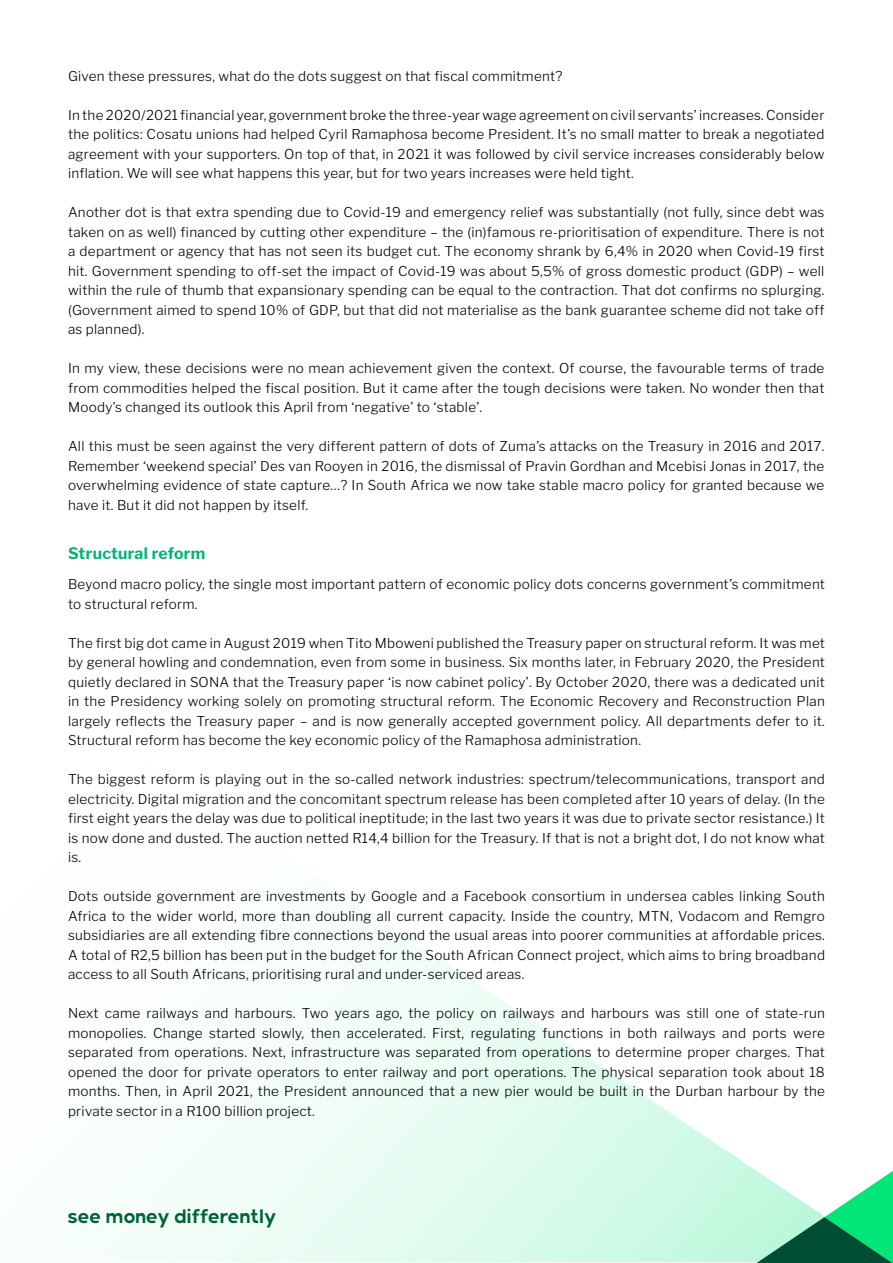
<style>
.page{position:relative;width:893px;height:1263px;background:#fff}
.page>*{position:absolute;margin:0;border:0;box-sizing:border-box;transform-origin:0 0}
.t1{font:700 19.5px "Nedbank Sans";color:#006237}
.t2{font:700 15.75px "Libre Franklin";letter-spacing:.02em;color:#00b374}
.t3{font:300 13.5px/19.5px "Libre Franklin";letter-spacing:.02em;color:#000;text-align:justify}
</style>
<div class="page">
<svg style="left:92px;top:928px;width:664px;height:334px"></svg>
<svg style="left:756px;top:1171px;width:137px;height:92px"></svg>
<p class="t3" style="left:68px;top:65px;width:496px">Given these pressures, what do the dots suggest on that fiscal commitment?</p>
<p class="t3" style="left:68px;top:104px;width:758px">In the 2020/2021 financial year, government broke the three-year wage agreement on civil servants’ increases. Consider the politics: Cosatu unions had helped Cyril Ramaphosa become President. It’s no small matter to break a negotiated agreement with your supporters. On top of that, in 2021 it was followed by civil service increases considerably below inflation. We will see what happens this year, but for two years increases were held tight.</p>
<p class="t3" style="left:68px;top:202px;width:758px">Another dot is that extra spending due to Covid-19 and emergency relief was substantially (not fully, since debt was taken on as well) financed by cutting other expenditure – the (in)famous re-prioritisation of expenditure. There is not a department or agency that has not seen its budget cut. The economy shrank by 6,4% in 2020 when Covid-19 first hit. Government spending to off-set the impact of Covid-19 was about 5,5% of gross domestic product (GDP) – well within the rule of thumb that expansionary spending can be equal to the contraction. That dot confirms no splurging. (Government aimed to spend 10% of GDP, but that did not materialise as the bank guarantee scheme did not take off as planned).</p>
<p class="t3" style="left:68px;top:358px;width:758px">In my view, these decisions were no mean achievement given the context. Of course, the favourable terms of trade from commodities helped the fiscal position. But it came after the tough decisions were taken. No wonder then that Moody’s changed its outlook this April from ‘negative’ to ‘stable’.</p>
<p class="t3" style="left:68px;top:436px;width:758px">All this must be seen against the very different pattern of dots of Zuma’s attacks on the Treasury in 2016 and 2017.<br>Remember ‘weekend special’ Des van Rooyen in 2016, the dismissal of Pravin Gordhan and Mcebisi Jonas in 2017, the overwhelming evidence of state capture…? In South Africa we now take stable macro policy for granted because we have it. But it did not happen by itself.</p>
<p class="t2" style="left:68px;top:541px;width:139px">Structural reform</p>
<p class="t3" style="left:68px;top:573px;width:758px">Beyond macro policy, the single most important pattern of economic policy dots concerns government’s commitment to structural reform.</p>
<p class="t3" style="left:68px;top:632px;width:758px">The first big dot came in August 2019 when Tito Mboweni published the Treasury paper on structural reform. It was met by general howling and condemnation, even from some in business. Six months later, in February 2020, the President quietly declared in SONA that the Treasury paper ‘is now cabinet policy’. By October 2020, there was a dedicated unit in the Presidency working solely on promoting structural reform. The Economic Recovery and Reconstruction Plan largely reflects the Treasury paper – and is now generally accepted government policy. All departments defer to it.<br>Structural reform has become the key economic policy of the Ramaphosa administration.</p>
<p class="t3" style="left:68px;top:768px;width:758px">The biggest reform is playing out in the so-called network industries: spectrum/telecommunications, transport and electricity. Digital migration and the concomitant spectrum release has been completed after 10 years of delay. (In the first eight years the delay was due to political ineptitude; in the last two years it was due to private sector resistance.) It is now done and dusted. The auction netted R14,4 billion for the Treasury. If that is not a bright dot, I do not know what is.</p>
<p class="t3" style="left:68px;top:885px;width:758px">Dots outside government are investments by Google and a Facebook consortium in undersea cables linking South Africa to the wider world, more than doubling all current capacity. Inside the country, MTN, Vodacom and Remgro subsidiaries are all extending fibre connections beyond the usual areas into poorer communities at affordable prices.<br>A total of R2,5 billion has been put in the budget for the South African Connect project, which aims to bring broadband access to all South Africans, prioritising rural and under-serviced areas.</p>
<p class="t3" style="left:68px;top:1002px;width:758px">Next came railways and harbours. Two years ago, the policy on railways and harbours was still one of state-run monopolies. Change started slowly, then accelerated. First, regulating functions in both railways and ports were separated from operations. Next, infrastructure was separated from operations to determine proper charges. That opened the door for private operators to enter railway and port operations. The physical separation took about 18 months. Then, in April 2021, the President announced that a new pier would be built in the Durban harbour by the private sector in a R100 billion project.</p>
<h1 class="t1" style="left:68px;top:1204px;width:210px">see money differently</h1>
</div>
